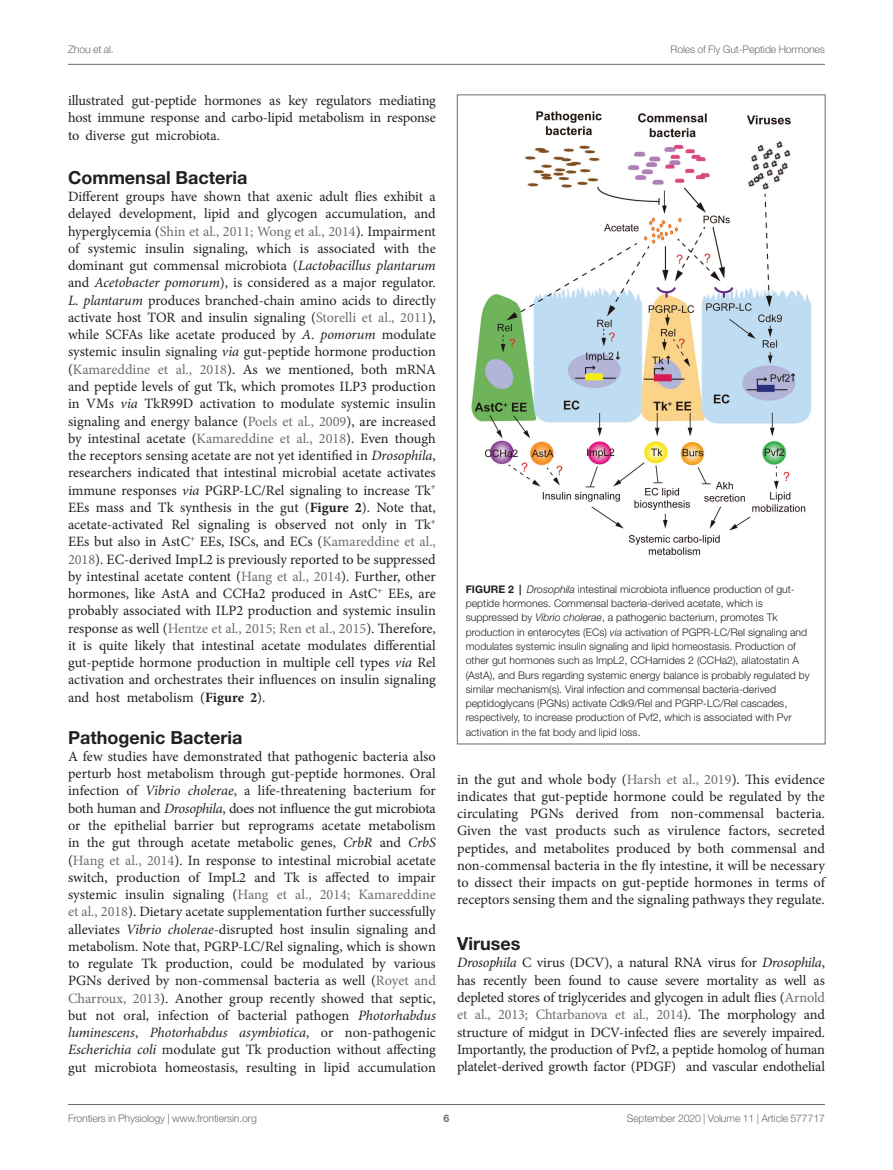
<style>
.page{position:relative;width:893px;height:1170px;background:#fff}
.page>*{position:absolute;margin:0;border:0;box-sizing:border-box;transform-origin:0 0}
.HEAD_2{font:700 18px "Helvetica Neue LT Std";color:#231f20}
.TEXT_FLUSH{font:14.25px/17.2px "Minion Pro";letter-spacing:-.005em;color:#231f20;text-align:justify}
.FIG_LEG{font:300 10.5px/14.2px "Helvetica Neue LT Std";color:#231f20}
.t1{font:300 10.5px "Helvetica Neue LT Std";letter-spacing:-.015em;color:#6c6d70}
.t2{font:700 10.5px "Helvetica Neue LT Std";color:#6c6d70}
.s1{color:#6c6d70}
.s2{font-style:italic}
.s3{font-weight:700}
</style>
<div class="page">
<hr style="left:68px;top:64px;width:757px;height:1px;background:#6c6d70">
<hr style="left:68px;top:1104px;width:757px;height:1px;background:#6c6d70">
<img style="left:471px;top:111px;width:341px;height:445px">
<p class="t1" style="left:68px;top:42px;width:47px">Zhou et al.</p>
<p class="t1" style="left:670px;top:42px;width:156px">Roles of Fly Gut-Peptide Hormones</p>
<p class="TEXT_FLUSH" style="left:68px;top:92px;width:369px">illustrated gut-peptide hormones as key regulators mediating host immune response and carbo-lipid metabolism in response to diverse gut microbiota.</p>
<p class="HEAD_2" style="left:68px;top:166px;width:181px">Commensal Bacteria</p>
<p class="TEXT_FLUSH" style="left:68px;top:188px;width:369px">Different groups have shown that axenic adult flies exhibit a delayed development, lipid and glycogen accumulation, and hyperglycemia (<span class="s1">Shin et al., 2011; Wong et al., 2014</span>). Impairment of systemic insulin signaling, which is associated with the dominant gut commensal microbiota (<span class="s2">Lactobacillus plantarum </span>and <span class="s2">Acetobacter pomorum</span>), is considered as a major regulator.<br><span class="s2">L. plantarum</span> produces branched-chain amino acids to directly activate host TOR and insulin signaling (<span class="s1">Storelli et al., 2011</span>), while SCFAs like acetate produced by <span class="s2">A. pomorum</span> modulate systemic insulin signaling <span class="s2">via</span> gut-peptide hormone production (<span class="s1">Kamareddine et al., 2018</span>). As we mentioned, both mRNA and peptide levels of gut Tk, which promotes ILP3 production in VMs <span class="s2">via</span> TkR99D activation to modulate systemic insulin signaling and energy balance (<span class="s1">Poels et al., 2009</span>), are increased by intestinal acetate (<span class="s1">Kamareddine et al., 2018</span>). Even though the receptors sensing acetate are not yet identified in <span class="s2">Drosophila</span>, researchers indicated that intestinal microbial acetate activates immune responses <span class="s2">via</span> PGRP-LC/Rel signaling to increase Tk<sup>+ </sup>EEs mass and Tk synthesis in the gut (<span class="s3">Figure 2</span>). Note that, acetate-activated Rel signaling is observed not only in Tk<sup>+ </sup>EEs but also in AstC<sup>+</sup> EEs, ISCs, and ECs (<span class="s1">Kamareddine et al., 2018</span>). EC-derived ImpL2 is previously reported to be suppressed by intestinal acetate content (<span class="s1">Hang et al., 2014</span>). Further, other hormones, like AstA and CCHa2 produced in AstC<sup>+</sup> EEs, are probably associated with ILP2 production and systemic insulin response as well (<span class="s1">Hentze et al., 2015; Ren et al., 2015</span>). Therefore, it is quite likely that intestinal acetate modulates differential gut-peptide hormone production in multiple cell types <span class="s2">via</span> Rel activation and orchestrates their influences on insulin signaling and host metabolism (<span class="s3">Figure 2</span>).</p>
<p class="HEAD_2" style="left:68px;top:726px;width:176px">Pathogenic Bacteria</p>
<p class="TEXT_FLUSH" style="left:68px;top:747px;width:369px">A few studies have demonstrated that pathogenic bacteria also perturb host metabolism through gut-peptide hormones. Oral infection of <span class="s2">Vibrio cholerae</span>, a life-threatening bacterium for both human and <span class="s2">Drosophila</span>, does not influence the gut microbiota or the epithelial barrier but reprograms acetate metabolism in the gut through acetate metabolic genes, <span class="s2">CrbR</span> and <span class="s2">CrbS </span>(<span class="s1">Hang et al., 2014</span>). In response to intestinal microbial acetate switch, production of ImpL2 and Tk is affected to impair systemic insulin signaling (<span class="s1">Hang et al., 2014; Kamareddine et al., 2018</span>). Dietary acetate supplementation further successfully alleviates <span class="s2">Vibrio cholerae</span>-disrupted host insulin signaling and metabolism. Note that, PGRP-LC/Rel signaling, which is shown to regulate Tk production, could be modulated by various PGNs derived by non-commensal bacteria as well (<span class="s1">Royet and Charroux, 2013</span>). Another group recently showed that septic, but not oral, infection of bacterial pathogen <span class="s2">Photorhabdus luminescens</span>, <span class="s2">Photorhabdus asymbiotica</span>, or non-pathogenic <span class="s2">Escherichia coli</span> modulate gut Tk production without affecting gut microbiota homeostasis, resulting in lipid accumulation</p>
<p class="FIG_LEG" style="left:466px;top:582px;width:345px"><span class="s3">FIGURE 2 |</span> <span class="s2">Drosophila</span> intestinal microbiota influence production of gut&shy;peptide hormones. Commensal bacteria-derived acetate, which is suppressed by <span class="s2">Vibrio cholerae</span>, a pathogenic bacterium, promotes Tk production in enterocytes (ECs) <span class="s2">via</span> activation of PGPR-LC/Rel signaling and modulates systemic insulin signaling and lipid homeostasis. Production of other gut hormones such as ImpL2, CCHamides 2 (CCHa2), allatostatin A (AstA), and Burs regarding systemic energy balance is probably regulated by similar mechanism(s). Viral infection and commensal bacteria-derived peptidoglycans (PGNs) activate Cdk9/Rel and PGRP-LC/Rel cascades, respectively, to increase production of Pvf2, which is associated with Pvr activation in the fat body and lipid loss.</p>
<p class="TEXT_FLUSH" style="left:457px;top:770px;width:369px">in the gut and whole body (<span class="s1">Harsh et al., 2019</span>). This evidence indicates that gut-peptide hormone could be regulated by the circulating PGNs derived from non-commensal bacteria.<br>Given the vast products such as virulence factors, secreted peptides, and metabolites produced by both commensal and non-commensal bacteria in the fly intestine, it will be necessary to dissect their impacts on gut-peptide hormones in terms of receptors sensing them and the signaling pathways they regulate.</p>
<p class="HEAD_2" style="left:457px;top:932px;width:65px">Viruses</p>
<p class="TEXT_FLUSH" style="left:457px;top:954px;width:369px"><span class="s2">Drosophila</span> C virus (DCV), a natural RNA virus for <span class="s2">Drosophila</span>, has recently been found to cause severe mortality as well as depleted stores of triglycerides and glycogen in adult flies (<span class="s1">Arnold et al., 2013; Chtarbanova et al., 2014</span>). The morphology and structure of midgut in DCV-infected flies are severely impaired.<br>Importantly, the production of Pvf2, a peptide homolog of human platelet-derived growth factor (PDGF) and vascular endothelial</p>
<p class="t1" style="left:68px;top:1111px;width:190px">Frontiers in Physiology | www.frontiersin.org</p>
<p class="t2" style="left:444px;top:1111px;width:7px">6</p>
<p class="t1" style="left:627px;top:1111px;width:200px">September 2020 | Volume 11 | Article 577717</p>
</div>
